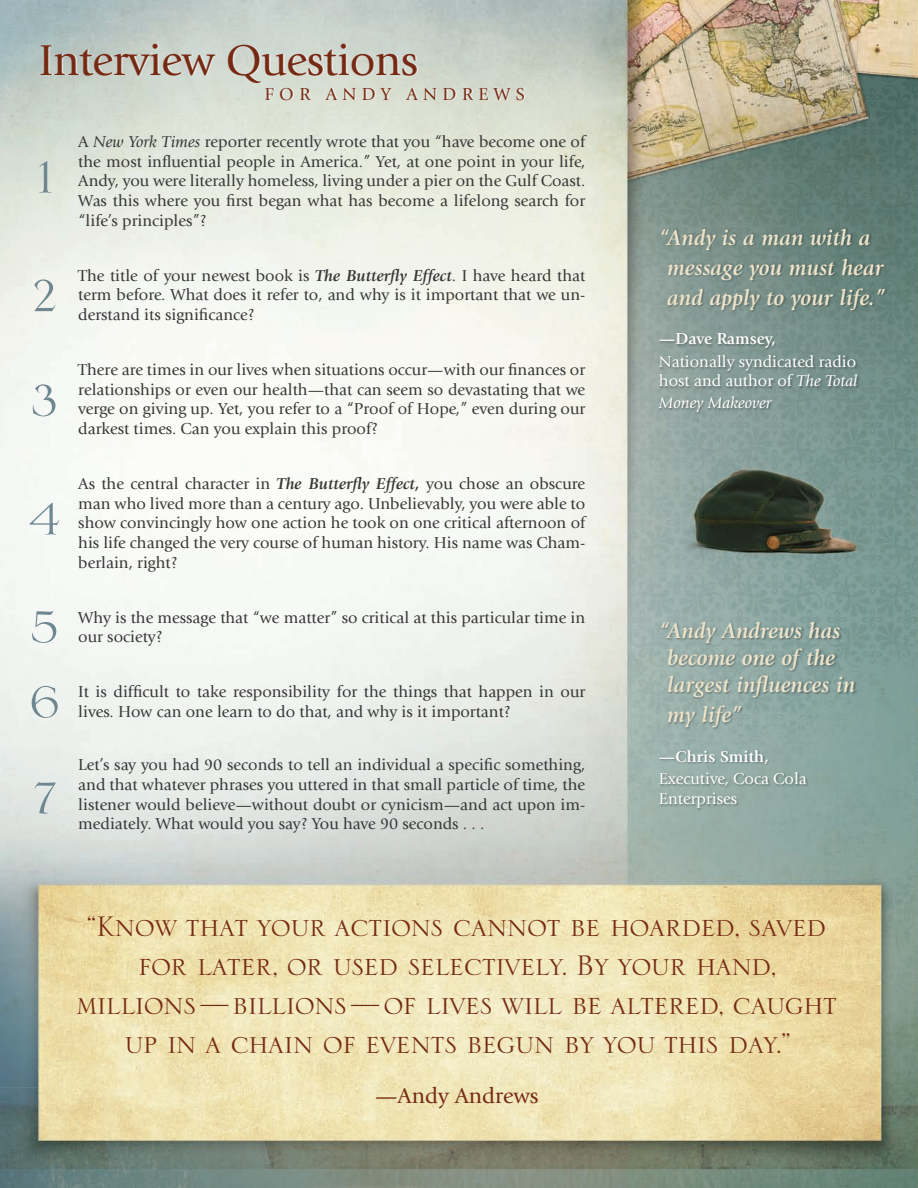
<style>
.page{position:relative;width:918px;height:1188px;background:#fff}
.page>*{position:absolute;margin:0;border:0;box-sizing:border-box;transform-origin:0 0}
.t1{font:60px "Serlio LH";color:#6e8790}
.t2{font:45px "Giovanni Std";letter-spacing:-.015em;color:#762a14}
.t3{font:37.5px "Serlio LH";letter-spacing:-.02em;color:#762a14}
.t4{font:italic 700 22.5px/30px "Giovanni Std";color:#ece4ca}
.t5{font:22.5px "Giovanni Std";color:#762a14}
.t6{font:18px "Giovanni Std";letter-spacing:.3em;color:#762a14}
.t7{font:16.5px/19.8px "Giovanni Std";color:#373737;text-align:justify}
.t8{font:16.5px "Giovanni Std";color:#fff}
.t9{font:700 16.5px "Giovanni Std";color:#fff}
.t10{font:italic 16.5px "Giovanni Std";color:#fff}
.s1{font-style:italic}
.s2{font-weight:700;font-style:italic}
</style>
<div class="page">
<img style="left:0;top:0;width:918px;height:1188px">
<div style="left:658px;top:228px;width:230px;height:186px;background:#231f20;opacity:.41"></div>
<div style="left:659px;top:621px;width:199px;height:191px;background:#231f20;opacity:.41"></div>
<p class="t2" style="left:39px;top:35px;width:381px">Interview Questions</p>
<p class="t6" style="left:265px;top:84px;width:262px">FOR ANDY ANDREWS</p>
<p class="t1" style="left:36px;top:148px;width:18px">1</p>
<p class="t1" style="left:32px;top:266px;width:26px">2</p>
<p class="t1" style="left:31px;top:371px;width:28px">3</p>
<p class="t1" style="left:30px;top:490px;width:31px">4</p>
<p class="t1" style="left:31px;top:598px;width:29px">5</p>
<p class="t1" style="left:29px;top:673px;width:33px">6</p>
<p class="t1" style="left:33px;top:769px;width:25px">7</p>
<p class="t7" style="left:78px;top:132px;width:509px">A <span class="s1">New York Times</span> reporter recently wrote that you “have become one of the most influential people in America.” Yet, at one point in your life, Andy, you were literally homeless, living under a pier on the Gulf Coast.<br>Was this where you first began what has become a lifelong search for “life’s principles”?</p>
<p class="t7" style="left:78px;top:266px;width:508px">The title of your newest book is <span class="s2">The Butterfly Effect</span>. I have heard that term before. What does it refer to, and why is it important that we un&shy;derstand its significance?</p>
<p class="t7" style="left:78px;top:360px;width:509px">There are times in our lives when situations occur—with our finances or relationships or even our health—that can seem so devastating that we verge on giving up. Yet, you refer to a “Proof of Hope,” even during our darkest times. Can you explain this proof?</p>
<p class="t7" style="left:78px;top:474px;width:509px">As the central character in <span class="s2">The Butterfly Effect,</span> you chose an obscure man who lived more than a century ago. Unbelievably, you were able to show convincingly how one action he took on one critical afternoon of his life changed the very course of human history. His name was Cham&shy;berlain, right?</p>
<p class="t7" style="left:78px;top:608px;width:508px">Why is the message that “we matter” so critical at this particular time in our society?</p>
<p class="t7" style="left:78px;top:682px;width:509px">It is difficult to take responsibility for the things that happen in our lives. How can one learn to do that, and why is it important?</p>
<p class="t7" style="left:78px;top:755px;width:508px">Let’s say you had 90 seconds to tell an individual a specific something, and that whatever phrases you uttered in that small particle of time, the listener would believe—without doubt or cynicism—and act upon im&shy;mediately. What would you say? You have 90 seconds . . .</p>
<p class="t4" style="left:667px;top:222px;width:220px;text-indent:-8px">“Andy is a man with a message you must hear and apply to your life.”</p>
<p class="t9" style="left:659px;top:329px;width:119px">—Dave Ramsey,</p>
<p class="t8" style="left:659px;top:352px;width:199px">Nationally syndicated radio</p>
<p class="t8" style="left:659px;top:372px;width:200px">host and author of <span class="s1">The Total</span></p>
<p class="t10" style="left:659px;top:393px;width:114px">Money Makeover</p>
<p class="t4" style="left:667px;top:618px;width:189px;line-height:27px;text-indent:-8px">“Andy Andrews has become one of the largest influences in</p>
<p class="t4" style="left:667px;top:700px;width:76px">my life”</p>
<p class="t9" style="left:659px;top:747px;width:112px">—Chris Smith,</p>
<p class="t8" style="left:659px;top:770px;width:149px">Executive, Coca Cola</p>
<p class="t8" style="left:659px;top:790px;width:80px">Enterprises</p>
<p class="t3" style="left:87px;top:908px;width:741px">“Know that your actions cannot be hoarded, saved</p>
<p class="t3" style="left:138px;top:947px;width:641px">for later, or used selectively. By your hand,</p>
<p class="t3" style="left:76px;top:986px;width:763px">millions—billions—of lives will be altered, caught</p>
<p class="t3" style="left:124px;top:1025px;width:668px">up in a chain of events begun by you this day.”</p>
<p class="t5" style="left:375px;top:1083px;width:165px">—Andy Andrews</p>
</div>
